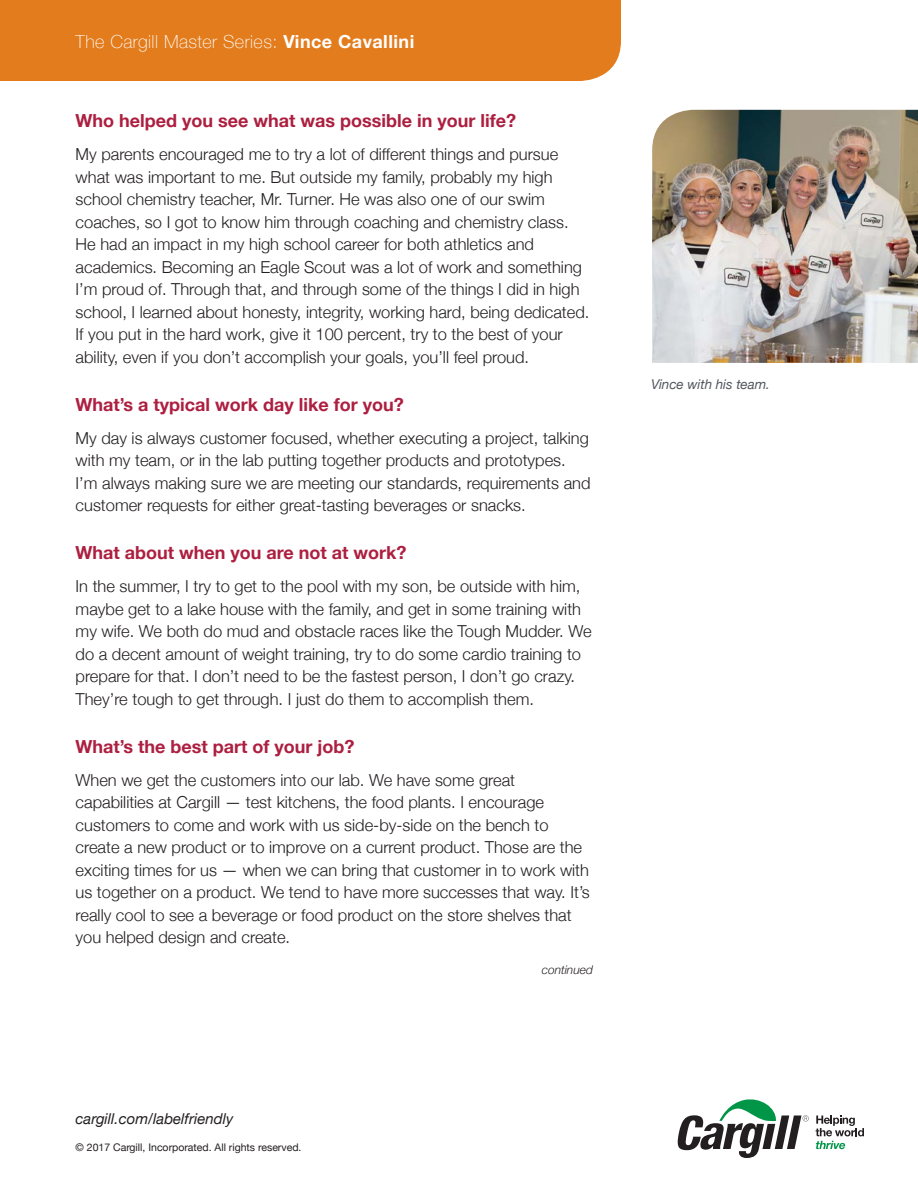
<style>
.page{position:relative;width:918px;height:1188px;background:#fff}
.page>*{position:absolute;margin:0;border:0;box-sizing:border-box;transform-origin:0 0}
.question{font:700 18px "Helvetica Neue";color:#ad1f40}
.t1{font:100 18px "Helvetica Neue";letter-spacing:.025em;color:#fff}
.body{font:300 16.5px/22.5px "Helvetica Neue";color:#231f20}
.t2{font:italic 15px "Helvetica Neue";color:#231f20}
.question-2{font:italic 13.5px "Helvetica Neue";letter-spacing:-.005em;color:#535860}
.question-3{font:italic 300 12px "Helvetica Neue";color:#231f20}
.FOOTNOTES{font:10.5px "Helvetica Neue";color:#231f20}
.s1{font-weight:700}
</style>
<div class="page">
<svg style="left:677px;top:1099px;width:132px;height:59px"></svg>
<svg style="left:816px;top:1116px;width:48px;height:33px"></svg>
<div style="left:0;top:0;width:621px;height:81px;background:#e37c1c"></div>
<img style="left:652px;top:110px;width:266px;height:253px">
<p class="t1" style="left:76px;top:28px;width:340px">The Cargill Master Series: <span class="s1">Vince Cavallini</span></p>
<p class="question" style="left:76px;top:107px;width:442px">Who helped you see what was possible in your life?</p>
<p class="body" style="left:76px;top:142px;width:515px">My parents encouraged me to try a lot of different things and pursue what was important to me. But outside my family, probably my high school chemistry teacher, Mr. Turner. He was also one of our swim coaches, so I got to know him through coaching and chemistry class.<br>He had an impact in my high school career for both athletics and academics. Becoming an Eagle Scout was a lot of work and something I’m proud of. Through that, and through some of the things I did in high school, I learned about honesty, integrity, working hard, being dedicated.<br>If you put in the hard work, give it 100 percent, try to the best of your ability, even if you don’t accomplish your goals, you’ll feel proud.</p>
<p class="question" style="left:76px;top:390px;width:330px">What’s a typical work day like for you?</p>
<p class="body" style="left:76px;top:426px;width:517px">My day is always customer focused, whether executing a project, talking with my team, or in the lab putting together products and prototypes.<br>I’m always making sure we are meeting our standards, requirements and customer requests for either great-tasting beverages or snacks.</p>
<p class="question" style="left:76px;top:539px;width:333px">What about when you are not at work?</p>
<p class="body" style="left:76px;top:574px;width:518px">In the summer, I try to get to the pool with my son, be outside with him, maybe get to a lake house with the family, and get in some training with my wife. We both do mud and obstacle races like the Tough Mudder. We do a decent amount of weight training, try to do some cardio training to prepare for that. I don’t need to be the fastest person, I don’t go crazy.<br>They’re tough to get through. I just do them to accomplish them.</p>
<p class="question" style="left:76px;top:732px;width:281px">What’s the best part of your job?</p>
<p class="body" style="left:76px;top:768px;width:516px">When we get the customers into our lab. We have some great capabilities at Cargill — test kitchens, the food plants. I encourage customers to come and work with us side-by-side on the bench to create a new product or to improve on a current product. Those are the exciting times for us — when we can bring that customer in to work with us together on a product. We tend to have more successes that way. It’s really cool to see a beverage or food product on the store shelves that you helped design and create.</p>
<p class="t2" style="left:76px;top:1107px;width:159px">cargill.com/labelfriendly</p>
<p class="FOOTNOTES" style="left:76px;top:1139px;width:227px">© 2017 Cargill, Incorporated. All rights reserved.</p>
<p class="question-3" style="left:542px;top:960px;width:53px">continued</p>
<p class="question-2" style="left:651px;top:374px;width:120px">Vince with his team.</p>
</div>
